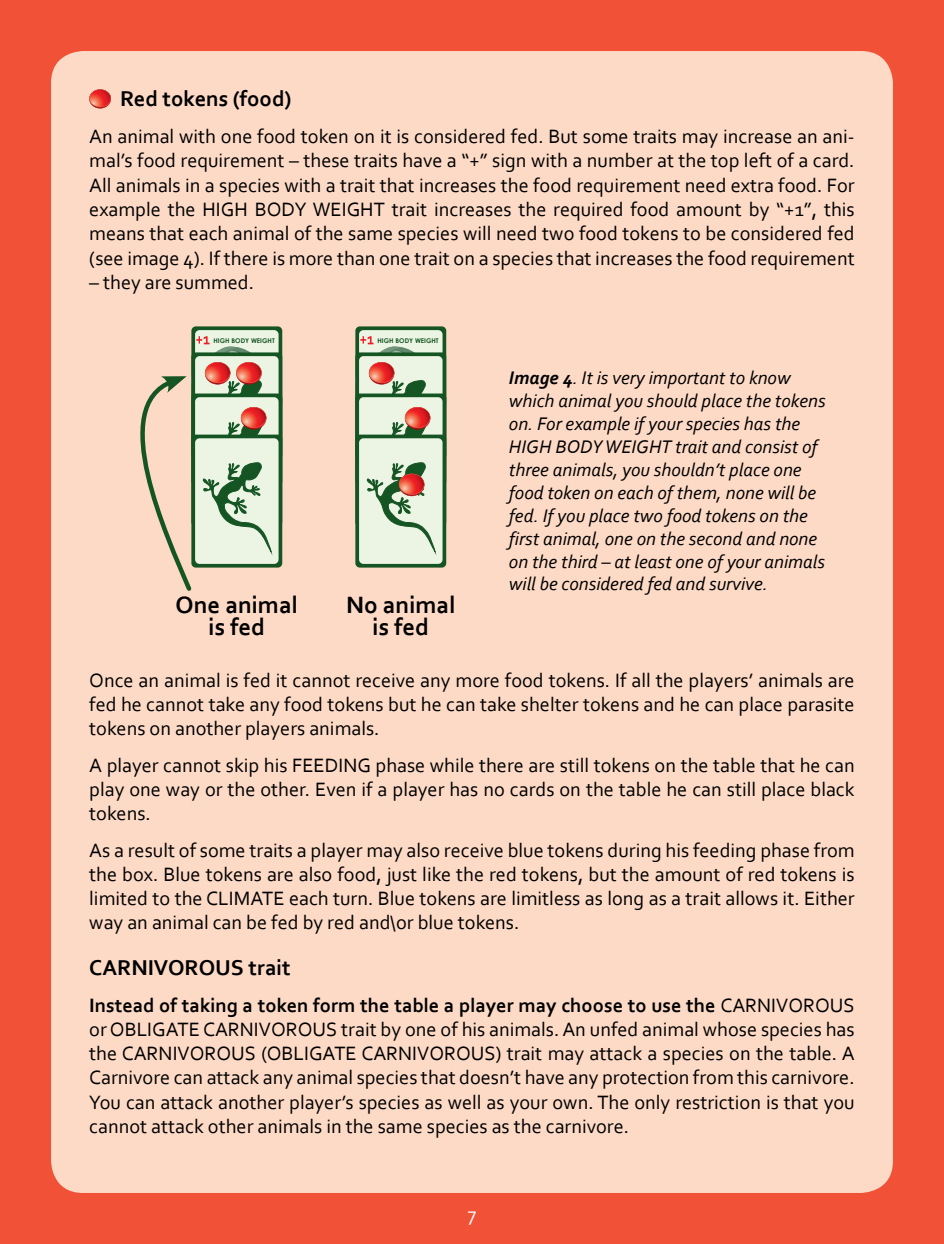
<style>
.page{position:relative;width:944px;height:1244px;background:#f05137}
.page>*{position:absolute;margin:0;border:0;box-sizing:border-box;transform-origin:0 0}
.t1{font:700 24.75px/22.5px "Corbel";color:#000;text-align:center}
.t2{font:700 22.5px "Corbel";color:#000}
.t3{font:20.25px/24.1px "Corbel";color:#000;text-align:justify}
.t4{font:20.25px "Corbel";color:#fff}
.t5{font:italic 19.12px/22.9px "Corbel";color:#000}
.t6{font:700 6.52px "Century Gothic";color:#155523}
.s1{font-weight:700}
</style>
<div class="page">
<div style="left:51px;top:51px;width:842px;height:1142px;background:#fddac6;border-radius:32px"></div>
<svg style="left:89px;top:89px;width:22px;height:19px"></svg>
<div style="left:191px;top:326px;width:91px;height:133px;background:#155523;border-radius:4px"></div>
<div style="left:195px;top:330px;width:84px;height:126px;background:#ecf5e4;border-radius:4px"></div>
<div style="left:355px;top:326px;width:91px;height:133px;background:#155523;border-radius:4px"></div>
<div style="left:359px;top:330px;width:84px;height:126px;background:#ecf5e4;border-radius:4px"></div>
<div style="left:355px;top:434px;width:91px;height:133px;background:#155523;border-radius:4px"></div>
<div style="left:359px;top:438px;width:84px;height:126px;background:#ecf5e4;border-radius:4px"></div>
<svg style="left:355px;top:336px;width:88px;height:224px"></svg>
<svg style="left:140px;top:336px;width:142px;height:255px"></svg>
<p class="t2" style="left:120px;top:85px;width:173px">Red tokens (food)</p>
<p class="t3" style="left:89px;top:124px;width:767px">An animal with one food token on it is considered fed. But some traits may increase an ani&shy;mal’s food requirement – these traits have a “+” sign with a number at the top left of a card.<br>All animals in a species with a trait that increases the food requirement need extra food. For example the HIGH BODY WEIGHT trait increases the required food amount by “+1”, this means that each animal of the same species will need two food tokens to be considered fed (see image 4). If there is more than one trait on a species that increases the food requirement</p>
<p class="t3" style="left:89px;top:270px;width:166px">– they are summed.</p>
<p class="t6" style="left:214px;top:335px;width:63px">HIGH BODY WEIGHT</p>
<p class="t6" style="left:377px;top:335px;width:63px">HIGH BODY WEIGHT</p>
<p class="t1" style="left:176px;top:593px;width:124px">One animal is fed</p>
<p class="t1" style="left:346px;top:593px;width:111px">No animal is fed</p>
<p class="t5" style="left:509px;top:365px;width:318px"><span class="s1">Image 4</span>. It is very important to know which animal you should place the tokens on. For example if your species has the HIGH BODY WEIGHT trait and consist of three animals, you shouldn’t place one food token on each of them, none will be fed. If you place two food tokens on the first animal, one on the second and none on the third – at least one of your animals will be considered fed and survive.</p>
<p class="t3" style="left:89px;top:668px;width:767px">Once an animal is fed it cannot receive any more food tokens. If all the players’ animals are fed he cannot take any food tokens but he can take shelter tokens and he can place parasite tokens on another players animals.</p>
<p class="t3" style="left:89px;top:753px;width:767px">A player cannot skip his FEEDING phase while there are still tokens on the table that he can play one way or the other. Even if a player has no cards on the table he can still place black tokens.</p>
<p class="t3" style="left:89px;top:838px;width:767px">As a result of some traits a player may also receive blue tokens during his feeding phase from the box. Blue tokens are also food, just like the red tokens, but the amount of red tokens is limited to the CLIMATE each turn. Blue tokens are limitless as long as a trait allows it. Either way an animal can be fed by red and\or blue tokens.</p>
<p class="t2" style="left:89px;top:954px;width:203px">CARNIVOROUS trait</p>
<p class="t3" style="left:89px;top:993px;width:767px"><span class="s1">Instead of taking a token form the table a player may choose to use the</span> CARNIVOROUS or OBLIGATE CARNIVOROUS trait by one of his animals. An unfed animal whose species has the CARNIVOROUS (OBLIGATE CARNIVOROUS) trait may attack a species on the table. A Carnivore can attack any animal species that doesn’t have any protection from this carnivore.<br>You can attack another player’s species as well as your own. The only restriction is that you cannot attack other animals in the same species as the carnivore.</p>
<p class="t4" style="left:468px;top:1201px;width:10px">7</p>
</div>
